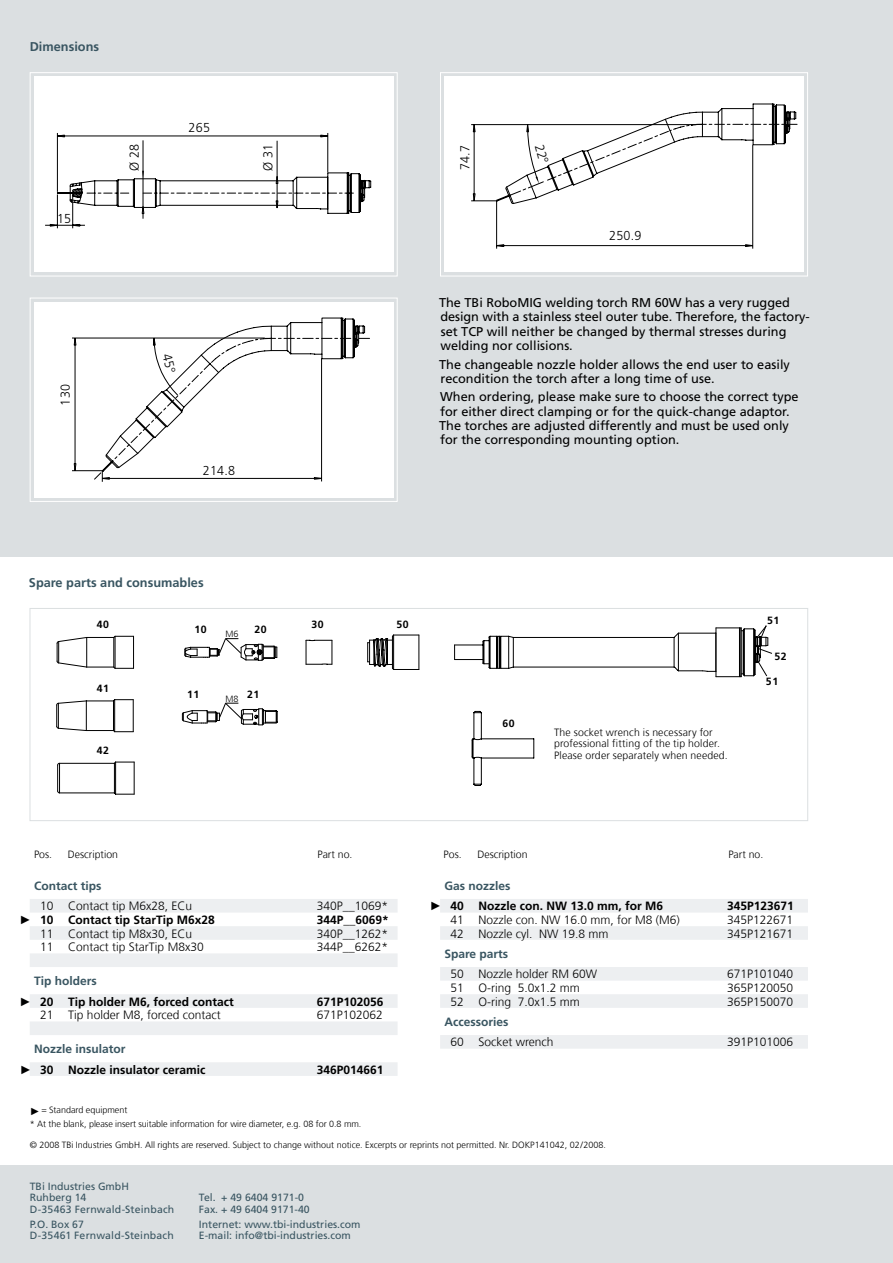
<style>
.page{position:relative;width:893px;height:1263px;background:#fff}
.page>*{position:absolute;margin:0;border:0;box-sizing:border-box;transform-origin:0 0}
.t1{font:300 12.9px "Frutiger";color:#000}
.t2{font:12.75px/14.2px "Frutiger LT Std";color:#000}
.t3{font:700 12.75px "Frutiger LT Std";color:#395561}
.t4{font:300 12px "Frutiger";color:#000}
.t5{font:700 12px "Frutiger LT Std";color:#000}
.t6{font:700 12px "Frutiger LT Std";color:#395561}
.t7{font:12px "Arial";color:#000}
.t8{font:10.5px/11.2px "Frutiger LT Std";color:#395561}
.t9{font:300 10.5px/11.2px "Frutiger";letter-spacing:.015em;color:#000}
.t10{font:700 10.5px "Frutiger LT Std";letter-spacing:.05em;color:#000}
.t11{font:300 9px/13.5px "Frutiger";color:#000}
.s1{font-family:"Times New Roman";font-weight:400;font-size:10.5px}
</style>
<div class="page">
<div style="left:0;top:0;width:893px;height:557px;background:#dbdfe1"></div>
<div style="left:0;top:1165px;width:893px;height:98px;background:#dbdfe1"></div>
<div style="left:30px;top:72px;width:368px;height:204px;border:1px solid #fff"></div>
<div style="left:34px;top:77px;width:359px;height:195px;background:#fff"></div>
<div style="left:30px;top:298px;width:368px;height:204px;border:1px solid #fff"></div>
<div style="left:34px;top:302px;width:359px;height:195px;background:#fff"></div>
<div style="left:440px;top:72px;width:368px;height:204px;border:1px solid #fff"></div>
<div style="left:444px;top:77px;width:360px;height:195px;background:#fff"></div>
<svg style="left:30px;top:899px;width:368px;height:177px"></svg>
<svg style="left:440px;top:899px;width:368px;height:150px"></svg>
<svg style="left:45px;top:133px;width:326px;height:96px"></svg>
<div style="left:30px;top:608px;width:778px;height:213px;border:1px solid #dbdfe1"></div>
<svg style="left:57px;top:625px;width:715px;height:170px"></svg>
<svg style="left:72px;top:318px;width:298px;height:164px"></svg>
<svg style="left:471px;top:104px;width:326px;height:145px"></svg>
<p class="t3" style="left:30px;top:39px;width:71px">Dimensions</p>
<p class="t1" style="left:57px;top:211px;width:16px">15</p>
<p class="t1" style="left:189px;top:120px;width:23px">265</p>
<p class="t1" style="left:127px;top:171px;width:29px;rotate:-90deg">Ø 28</p>
<p class="t1" style="left:261px;top:171px;width:29px;rotate:-90deg">Ø 31</p>
<p class="t1" style="left:58px;top:406px;width:23px;rotate:-90deg">130</p>
<p class="t1" style="left:203px;top:463px;width:34px">214.8</p>
<p class="t3" style="left:29px;top:575px;width:176px">Spare parts and consumables</p>
<p class="t10" style="left:97px;top:618px;width:14px">40</p>
<p class="t10" style="left:97px;top:682px;width:14px">41</p>
<p class="t10" style="left:97px;top:744px;width:14px">42</p>
<p class="t10" style="left:195px;top:623px;width:14px">10</p>
<p class="t10" style="left:255px;top:623px;width:14px">20</p>
<p class="t11" style="left:225px;top:627px;width:15px">M6</p>
<p class="t10" style="left:187px;top:688px;width:14px">11</p>
<p class="t10" style="left:247px;top:688px;width:14px">21</p>
<p class="t11" style="left:225px;top:692px;width:15px">M8</p>
<p class="t10" style="left:311px;top:618px;width:14px">30</p>
<p class="t1" style="left:458px;top:170px;width:27px;rotate:-90deg">74.7</p>
<p class="t1" style="left:609px;top:228px;width:34px">250.9</p>
<p class="t2" style="left:439px;top:296px;width:372px">The TBi RoboMIG welding torch RM 60W has a very rugged design with a stainless steel outer tube. Therefore, the factory&shy;set TCP will neither be changed by thermal stresses during welding nor collisions.</p>
<p class="t2" style="left:439px;top:357px;width:352px">The changeable nozzle holder allows the end user to easily recondition the torch after a long time of use.</p>
<p class="t2" style="left:439px;top:390px;width:361px">When ordering, please make sure to choose the correct type for either direct clamping or for the quick-change adaptor.<br>The torches are adjusted differently and must be used only for the corresponding mounting option.</p>
<p class="t10" style="left:396px;top:618px;width:14px">50</p>
<p class="t10" style="left:502px;top:717px;width:14px">60</p>
<p class="t9" style="left:554px;top:727px;width:175px">The socket wrench is necessary for professional fitting of the tip holder.<br>Please order separately when needed.</p>
<p class="t10" style="left:767px;top:614px;width:14px">51</p>
<p class="t10" style="left:774px;top:650px;width:14px">52</p>
<p class="t10" style="left:766px;top:675px;width:14px">51</p>
<p class="t9" style="left:34px;top:849px;width:20px">Pos.</p>
<p class="t9" style="left:68px;top:849px;width:52px">Description</p>
<p class="t9" style="left:317px;top:849px;width:37px">Part no.</p>
<p class="t9" style="left:444px;top:849px;width:20px">Pos.</p>
<p class="t9" style="left:477px;top:849px;width:52px">Description</p>
<p class="t9" style="left:728px;top:849px;width:37px">Part no.</p>
<p class="t6" style="left:34px;top:879px;width:69px">Contact tips</p>
<p class="t4" style="left:40px;top:899px;width:153px">10 Contact tip M6x28, ECu</p>
<p class="t4" style="left:317px;top:899px;width:73px">340P__1069*</p>
<p class="t5" style="left:40px;top:913px;width:176px">10 Contact tip StarTip M6x28</p>
<p class="t5" style="left:317px;top:913px;width:74px">344P__6069*</p>
<p class="t4" style="left:40px;top:926px;width:153px">11 Contact tip M8x30, ECu</p>
<p class="t4" style="left:317px;top:926px;width:73px">340P__1262*</p>
<p class="t4" style="left:40px;top:940px;width:165px">11 Contact tip StarTip M8x30</p>
<p class="t4" style="left:317px;top:940px;width:73px">344P__6262*</p>
<p class="t6" style="left:34px;top:974px;width:64px">Tip holders</p>
<p class="t5" style="left:40px;top:994px;width:195px">20 Tip holder M6, forced contact</p>
<p class="t5" style="left:317px;top:994px;width:68px">671P102056</p>
<p class="t4" style="left:40px;top:1008px;width:182px">21 Tip holder M8, forced contact</p>
<p class="t4" style="left:317px;top:1008px;width:68px">671P102062</p>
<p class="t6" style="left:34px;top:1042px;width:93px">Nozzle insulator</p>
<p class="t5" style="left:40px;top:1062px;width:167px">30 Nozzle insulator ceramic</p>
<p class="t5" style="left:317px;top:1062px;width:68px">346P014661</p>
<p class="t7" style="left:20px;top:912px;width:13px">►</p>
<p class="t7" style="left:20px;top:994px;width:13px">►</p>
<p class="t7" style="left:20px;top:1061px;width:13px">►</p>
<p class="t6" style="left:444px;top:879px;width:67px">Gas nozzles</p>
<p class="t5" style="left:450px;top:899px;width:214px">40 Nozzle con. NW 13.0 mm, for M6</p>
<p class="t5" style="left:727px;top:899px;width:68px">345P123671</p>
<p class="t4" style="left:450px;top:913px;width:231px">41 Nozzle con. NW 16.0 mm, for M8 (M6)</p>
<p class="t4" style="left:727px;top:913px;width:68px">345P122671</p>
<p class="t4" style="left:450px;top:926px;width:159px">42 Nozzle cyl. NW 19.8 mm</p>
<p class="t4" style="left:727px;top:926px;width:68px">345P121671</p>
<p class="t6" style="left:444px;top:947px;width:65px">Spare parts</p>
<p class="t4" style="left:450px;top:967px;width:148px">50 Nozzle holder RM 60W</p>
<p class="t4" style="left:727px;top:967px;width:68px">671P101040</p>
<p class="t4" style="left:450px;top:981px;width:131px">51 O-ring 5.0x1.2 mm</p>
<p class="t4" style="left:727px;top:981px;width:68px">365P120050</p>
<p class="t4" style="left:450px;top:994px;width:131px">52 O-ring 7.0x1.5 mm</p>
<p class="t4" style="left:727px;top:994px;width:68px">365P150070</p>
<p class="t6" style="left:444px;top:1015px;width:65px">Accessories</p>
<p class="t4" style="left:450px;top:1035px;width:105px">60 Socket wrench</p>
<p class="t4" style="left:727px;top:1035px;width:68px">391P101006</p>
<p class="t7" style="left:430px;top:898px;width:13px">►</p>
<p class="t11" style="left:30px;top:1104px;width:333px"><span class="s1">►</span>= Standard equipment<br>* At the blank, please insert suitable information for wire diameter, e.g. 08 for 0.8 mm.</p>
<p class="t11" style="left:30px;top:1138px;width:578px">© 2008 TBi Industries GmbH. All rights are reserved. Subject to change without notice. Excerpts or reprints not permitted. Nr. DOKP141042, 02 /2008.</p>
<p class="t8" style="left:30px;top:1181px;width:146px">TBi Industries GmbH<br>Ruhberg 14<br>D-35463 Fernwald-Steinbach</p>
<p class="t8" style="left:30px;top:1219px;width:146px">P.O. Box 67<br>D-35461 Fernwald-Steinbach</p>
<p class="t8" style="left:199px;top:1192px;width:112px">Tel. + 49 6404 9171-0<br>Fax. + 49 6404 9171-40</p>
<p class="t8" style="left:199px;top:1219px;width:163px">Internet: www.tbi-industries.com<br>E-mail: info@tbi-industries.com</p>
</div>
